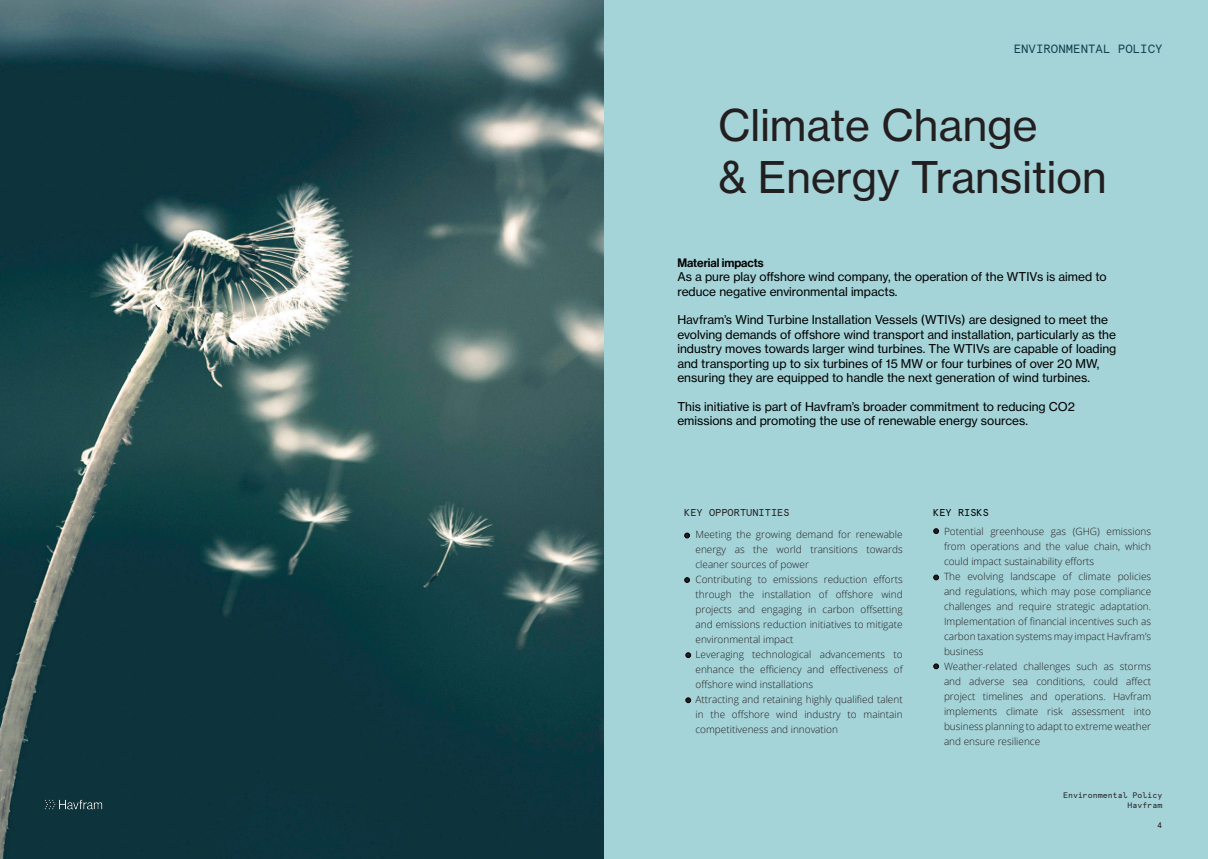
<style>
.page{position:relative;width:1208px;height:859px;background:#fff}
.page>*{position:absolute;margin:0;border:0;box-sizing:border-box;transform-origin:0 0}
.t1{font:43px/51.6px "N Haas Grotesk TX Pro 55 Rg";color:#231f20}
.t2{font:12px/14.4px "N Haas Grotesk TX Pro 55 Rg";color:#000}
.t3{font:12px "Apercu Mono Pro";color:#12404c}
.t4{font:12px "N Haas Grotesk DS Pro 65 Md";color:#000}
.t5{font:300 10px/15px "Open Sans";color:#231f20}
.t6{font:10px "Apercu Mono Pro";color:#231f20}
.t7{font:10px "Apercu Mono Pro";color:#000}
.t8{font:8.2px "Apercu Mono Pro";color:#231f20}
.t9{font:8px/9.8px "Apercu Mono Pro";color:#231f20;text-align:right}
</style>
<div class="page">
<div style="left:604px;top:0;width:604px;height:859px;background:#a4d3d8"></div>
<svg style="left:684px;top:533px;width:6px;height:5px"></svg>
<svg style="left:684px;top:577px;width:6px;height:6px"></svg>
<svg style="left:685px;top:652px;width:6px;height:6px"></svg>
<svg style="left:685px;top:697px;width:6px;height:6px"></svg>
<svg style="left:933px;top:663px;width:6px;height:6px"></svg>
<svg style="left:933px;top:574px;width:6px;height:6px"></svg>
<svg style="left:933px;top:528px;width:6px;height:6px"></svg>
<img style="left:0;top:0;width:604px;height:859px">
<img style="left:45px;top:799px;width:58px;height:10px">
<p class="t3" style="left:1013px;top:40px;width:150px">ENVIRONMENTAL POLICY</p>
<h1 class="t1" style="left:718px;top:99px;width:390px">Climate Change<br>&amp; Energy Transition</h1>
<p class="t4" style="left:677px;top:256px;width:88px">Material impacts</p>
<p class="t2" style="left:677px;top:270px;width:431px">As a pure play offshore wind company, the operation of the WTIVs is aimed to reduce negative environmental impacts.</p>
<p class="t2" style="left:677px;top:313px;width:440px">Havfram’s Wind Turbine Installation Vessels (WTIVs) are designed to meet the evolving demands of offshore wind transport and installation, particularly as the industry moves towards larger wind turbines. The WTIVs are capable of loading and transporting up to six turbines of 15 MW or four turbines of over 20 MW, ensuring they are equipped to handle the next generation of wind turbines.</p>
<p class="t2" style="left:677px;top:399px;width:399px">This initiative is part of Havfram’s broader commitment to reducing CO2 emissions and promoting the use of renewable energy sources.</p>
<p class="t6" style="left:684px;top:505px;width:107px">KEY OPPORTUNITIES</p>
<p class="t7" style="left:933px;top:505px;width:57px">KEY RISKS</p>
<p class="t5" style="left:695px;top:527px;width:209px">Meeting the growing demand for renewable energy as the world transitions towards cleaner sources of power<br>Contributing to emissions reduction efforts through the installation of offshore wind projects and engaging in carbon offsetting and emissions reduction initiatives to mitigate environmental impact<br>Leveraging technological advancements to enhance the efficiency and effectiveness of offshore wind installations<br>Attracting and retaining highly qualified talent in the offshore wind industry to maintain competitiveness and innovation</p>
<p class="t5" style="left:944px;top:523px;width:209px">Potential greenhouse gas (GHG) emissions from operations and the value chain, which could impact sustainability efforts<br>The evolving landscape of climate policies and regulations, which may pose compliance challenges and require strategic adaptation.<br>Implementation of financial incentives such as carbon taxation systems may impact Havfram’s business<br>Weather-related challenges such as storms and adverse sea conditions, could affect project timelines and operations. Havfram implements climate risk assessment into business planning to adapt to extreme weather and ensure resilience</p>
<p class="t9" style="left:1063px;top:790px;width:101px">Environmental Policy<br>Havfram</p>
<p class="t8" style="left:1157px;top:818px;width:7px">4</p>
</div>
